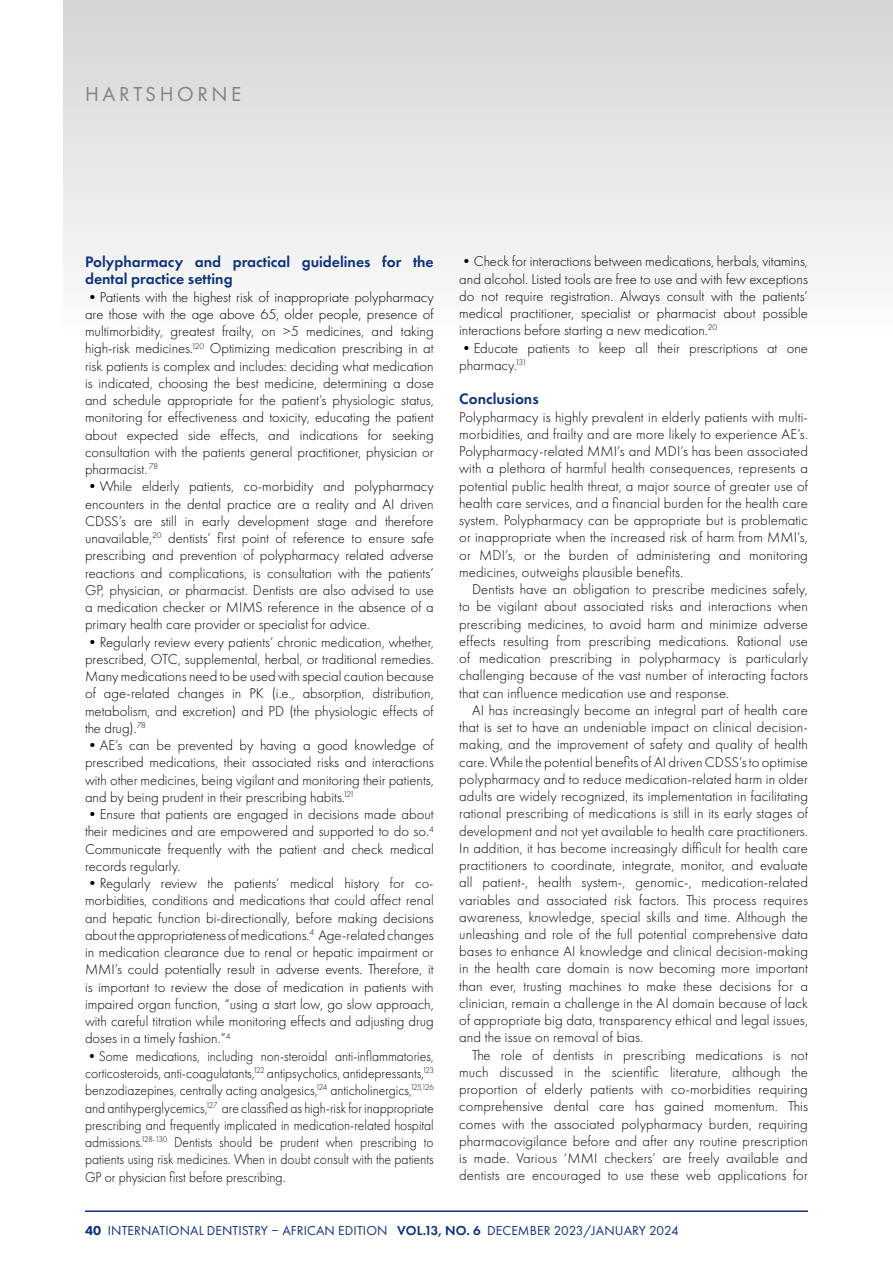
<style>
.page{position:relative;width:893px;height:1263px;background:#fff}
.page>*{position:absolute;margin:0;border:0;box-sizing:border-box;transform-origin:0 0}
.t1{font:21px "Futura PT";letter-spacing:.17em;color:#808285}
.t2{font:600 15.75px/17.2px "Futura PT";color:#0e3178}
.t3{font:300 14.7px/17.2px "Futura PT";color:#000;text-align:justify}
.t4{font:300 14.7px/17.2px "Futura PT";color:#000;text-align:justify;scale:.93 1}
.t5{font:13.5px "Futura PT";letter-spacing:.01em;color:#0e3178}
.s1{font-weight:800}
.s2{font-weight:600}
</style>
<div class="page">
<div style="left:64px;top:0;width:829px;height:337px;background:linear-gradient(to bottom,#d3d4d6,#fcfcfd)"></div>
<hr style="left:85px;top:1210px;width:723px;height:2px;background:#0e3178">
<h1 class="t1" style="left:85px;top:82px;width:158px">HARTSHORNE</h1>
<p class="t2" style="left:85px;top:253px;width:350px">Polypharmacy and practical guidelines for the dental practice setting</p>
<p class="t3" style="left:85px;top:288px;width:350px">•Patients with the highest risk of inappropriate polypharmacy are those with the age above 65, older people, presence of multimorbidity, greatest frailty, on &gt;5 medicines, and taking high-risk medicines.<sup>120</sup> Optimizing medication prescribing in at risk patients is complex and includes: deciding what medication is indicated, choosing the best medicine, determining a dose and schedule appropriate for the patient’s physiologic status, monitoring for effectiveness and toxicity, educating the patient about expected side effects, and indications for seeking consultation with the patients general practitioner, physician or pharmacist. <sup>78</sup></p>
<p class="t3" style="left:85px;top:478px;width:350px">•While elderly patients, co-morbidity and polypharmacy encounters in the dental practice are a reality and AI driven CDSS’s are still in early development stage and therefore unavailable,<sup>20</sup> dentists’ first point of reference to ensure safe prescribing and prevention of polypharmacy related adverse reactions and complications, is consultation with the patients’ GP, physician, or pharmacist. Dentists are also advised to use a medication checker or MIMS reference in the absence of a primary health care provider or specialist for advice.</p>
<p class="t3" style="left:85px;top:633px;width:350px">•Regularly review every patients’ chronic medication, whether, prescribed, OTC, supplemental, herbal, or traditional remedies.<br>Many medications need to be used with special caution because of age-related changes in PK (i.e., absorption, distribution, metabolism, and excretion) and PD (the physiologic effects of the drug).<sup>78</sup></p>
<p class="t3" style="left:85px;top:737px;width:350px">•AE’s can be prevented by having a good knowledge of prescribed medications, their associated risks and interactions with other medicines, being vigilant and monitoring their patients, and by being prudent in their prescribing habits.<sup>121</sup></p>
<p class="t3" style="left:85px;top:806px;width:350px">•Ensure that patients are engaged in decisions made about their medicines and are empowered and supported to do so.<sup>4<br></sup>Communicate frequently with the patient and check medical records regularly.</p>
<p class="t3" style="left:85px;top:875px;width:350px">•Regularly review the patients’ medical history for co&shy;morbidities, conditions and medications that could affect renal and hepatic function bi-directionally, before making decisions about the appropriateness of medications.<sup>4</sup> Age-related changes in medication clearance due to renal or hepatic impairment or MMI’s could potentially result in adverse events. Therefore, it is important to review the dose of medication in patients with impaired organ function, “using a start low, go slow approach, with careful titration while monitoring effects and adjusting drug doses in a timely fashion.”<sup>4</sup></p>
<p class="t4" style="left:85px;top:1047px;width:376px">•Some medications, including non-steroidal anti-inflammatories, corticosteroids, anti-coagulatants,<sup>122</sup> antipsychotics, antidepressants,<sup>123 </sup>benzodiazepines, centrally acting analgesics,<sup>124</sup> anticholinergics,<sup>125,126 </sup>and antihyperglycemics,<sup>127</sup> are classified as high-risk for inappropriate prescribing and frequently implicated in medication-related hospital admissions.<sup>128-130</sup> Dentists should be prudent when prescribing to patients using risk medicines. When in doubt consult with the patients GP or physician first before prescribing.</p>
<p class="t3" style="left:459px;top:253px;width:350px">•Check for interactions between medications, herbals, vitamins, and alcohol. Listed tools are free to use and with few exceptions do not require registration. Always consult with the patients’ medical practitioner, specialist or pharmacist about possible interactions before starting a new medication.<sup>20</sup></p>
<p class="t3" style="left:459px;top:339px;width:350px">•Educate patients to keep all their prescriptions at one pharmacy.<sup>131</sup></p>
<p class="t2" style="left:459px;top:390px;width:81px">Conclusions</p>
<p class="t3" style="left:459px;top:408px;width:350px">Polypharmacy is highly prevalent in elderly patients with multi&shy;morbidities, and frailty and are more likely to experience AE’s.<br>Polypharmacy-related MMI’s and MDI’s has been associated with a plethora of harmful health consequences, represents a potential public health threat, a major source of greater use of health care services, and a financial burden for the health care system. Polypharmacy can be appropriate but is problematic or inappropriate when the increased risk of harm from MMI’s, or MDI’s, or the burden of administering and monitoring medicines, outweighs plausible benefits.</p>
<p class="t3" style="left:459px;top:581px;width:350px;text-indent:13px">Dentists have an obligation to prescribe medicines safely, to be vigilant about associated risks and interactions when prescribing medicines, to avoid harm and minimize adverse effects resulting from prescribing medications. Rational use of medication prescribing in polypharmacy is particularly challenging because of the vast number of interacting factors that can influence medication use and response.</p>
<p class="t3" style="left:459px;top:701px;width:350px;text-indent:13px">AI has increasingly become an integral part of health care that is set to have an undeniable impact on clinical decision&shy;making, and the improvement of safety and quality of health care. While the potential benefits of AI driven CDSS’s to optimise polypharmacy and to reduce medication-related harm in older adults are widely recognized, its implementation in facilitating rational prescribing of medications is still in its early stages of development and not yet available to health care practitioners.<br>In addition, it has become increasingly difficult for health care practitioners to coordinate, integrate, monitor, and evaluate all patient-, health system-, genomic-, medication-related variables and associated risk factors. This process requires awareness, knowledge, special skills and time. Although the unleashing and role of the full potential comprehensive data bases to enhance AI knowledge and clinical decision-making in the health care domain is now becoming more important than ever, trusting machines to make these decisions for a clinician, remain a challenge in the AI domain because of lack of appropriate big data, transparency ethical and legal issues, and the issue on removal of bias.</p>
<p class="t3" style="left:459px;top:1046px;width:350px;text-indent:13px">The role of dentists in prescribing medications is not much discussed in the scientific literature, although the proportion of elderly patients with co-morbidities requiring comprehensive dental care has gained momentum. This comes with the associated polypharmacy burden, requiring pharmacovigilance before and after any routine prescription is made. Various ‘MMI checkers’ are freely available and dentists are encouraged to use these web applications for</p>
<p class="t5" style="left:85px;top:1223px;width:595px"><span class="s1">40</span> INTERNATIONAL DENTISTRY – AFRICAN EDITION <span class="s2">VOL.13, NO. 6</span> DECEMBER 2023/JANUARY 2024</p>
</div>
